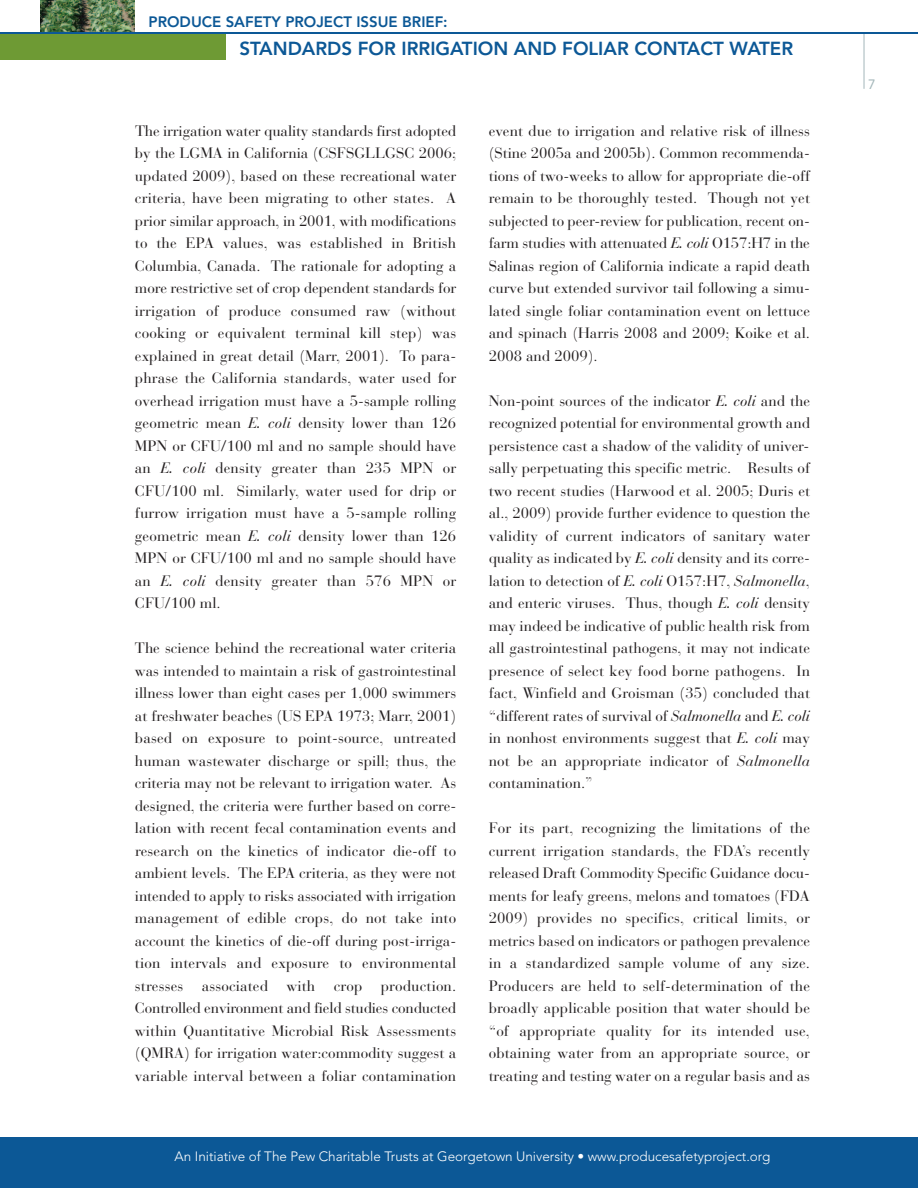
<style>
.page{position:relative;width:918px;height:1188px;background:#fff}
.page>*{position:absolute;margin:0;border:0;box-sizing:border-box;transform-origin:0 0}
.t1{font:800 18.75px "Avenir";color:#0c5896}
.t2{font:15px/22.5px "Bauer Bodoni";color:#231f20;text-align:justify}
.t3{font:800 15px "Avenir";color:#0c5896}
.t4{font:300 13.5px "Avenir";color:#fff}
.t5{font:13.5px "Avenir";color:#a4b7ba}
.s1{font-style:italic}
</style>
<div class="page">
<img style="left:41px;top:0;width:94px;height:32px">
<hr style="left:864px;top:33px;width:1px;height:56px;background:#a4b7ba">
<div style="left:0;top:1137px;width:918px;height:51px;background:#0c5896"></div>
<hr style="left:0;top:32px;width:918px;height:2px;background:#0c5896">
<div style="left:0;top:34px;width:226px;height:25px;background:#6e9a34"></div>
<p class="t3" style="left:149px;top:16px;width:301px">PRODUCE SAFETY PROJECT ISSUE BRIEF:</p>
<p class="t1" style="left:239px;top:41px;width:555px">STANDARDS FOR IRRIGATION AND FOLIAR CONTACT WATER</p>
<p class="t2" style="left:135px;top:121px;width:323px">The irrigation water quality standards first adopted by the LGMA in California (CSFSGLLGSC 2006; updated 2009), based on these recreational water criteria, have been migrating to other states. A prior similar approach, in 2001, with modifications to the EPA values, was established in British Columbia, Canada. The rationale for adopting a more restrictive set of crop dependent standards for irrigation of produce consumed raw (without cooking or equivalent terminal kill step) was explained in great detail (Marr, 2001). To para&shy;phrase the California standards, water used for overhead irrigation must have a 5-sample rolling geometric mean <span class="s1">E. coli</span> density lower than 126<br>MPN or CFU/100 ml and no sample should have an <span class="s1">E. coli</span> density greater than 235 MPN or CFU/100 ml. Similarly, water used for drip or furrow irrigation must have a 5-sample rolling geometric mean <span class="s1">E. coli</span> density lower than 126<br>MPN or CFU/100 ml and no sample should have an <span class="s1">E. coli</span> density greater than 576 MPN or CFU/100 ml.</p>
<p class="t2" style="left:135px;top:639px;width:323px">The science behind the recreational water criteria was intended to maintain a risk of gastrointestinal illness lower than eight cases per 1,000 swimmers at freshwater beaches (US EPA 1973; Marr, 2001) based on exposure to point-source, untreated human wastewater discharge or spill; thus, the criteria may not be relevant to irrigation water. As designed, the criteria were further based on corre&shy;lation with recent fecal contamination events and research on the kinetics of indicator die-off to ambient levels. The EPA criteria, as they were not intended to apply to risks associated with irrigation management of edible crops, do not take into account the kinetics of die-off during post-irriga&shy;tion intervals and exposure to environmental stresses associated with crop production.<br>Controlled environment and field studies conducted within Quantitative Microbial Risk Assessments (QMRA) for irrigation water:commodity suggest a variable interval between a foliar contamination</p>
<p class="t2" style="left:489px;top:121px;width:323px">event due to irrigation and relative risk of illness (Stine 2005a and 2005b). Common recommenda&shy;tions of two-weeks to allow for appropriate die-off remain to be thoroughly tested. Though not yet subjected to peer-review for publication, recent on&shy;farm studies with attenuated <span class="s1">E. coli</span> O157:H7 in the Salinas region of California indicate a rapid death curve but extended survivor tail following a simu&shy;lated single foliar contamination event on lettuce and spinach (Harris 2008 and 2009; Koike et al.<br>2008 and 2009).</p>
<p class="t2" style="left:489px;top:391px;width:323px">Non-point sources of the indicator <span class="s1">E. coli</span> and the recognized potential for environmental growth and persistence cast a shadow of the validity of univer&shy;sally perpetuating this specific metric. Results of two recent studies (Harwood et al. 2005; Duris et al., 2009) provide further evidence to question the validity of current indicators of sanitary water quality as indicated by <span class="s1">E. coli</span> density and its corre&shy;lation to detection of <span class="s1">E. coli</span> O157:H7, <span class="s1">Salmonella</span>, and enteric viruses. Thus, though <span class="s1">E. coli</span> density may indeed be indicative of public health risk from all gastrointestinal pathogens, it may not indicate presence of select key food borne pathogens. In fact, Winfield and Groisman (35) concluded that “different rates of survival of <span class="s1">Salmonella</span> and <span class="s1">E. coli </span>in nonhost environments suggest that <span class="s1">E. coli</span> may not be an appropriate indicator of <span class="s1">Salmonella </span>contamination.”</p>
<p class="t2" style="left:489px;top:819px;width:323px">For its part, recognizing the limitations of the current irrigation standards, the FDA’s recently released Draft Commodity Specific Guidance docu&shy;ments for leafy greens, melons and tomatoes (FDA 2009) provides no specifics, critical limits, or metrics based on indicators or pathogen prevalence in a standardized sample volume of any size.<br>Producers are held to self-determination of the broadly applicable position that water should be “of appropriate quality for its intended use, obtaining water from an appropriate source, or treating and testing water on a regular basis and as</p>
<p class="t4" style="left:175px;top:1150px;width:597px">An Initiative of The Pew Charitable Trusts at Georgetown University • www.producesafetyproject.org</p>
<p class="t5" style="left:868px;top:79px;width:9px">7</p>
</div>
